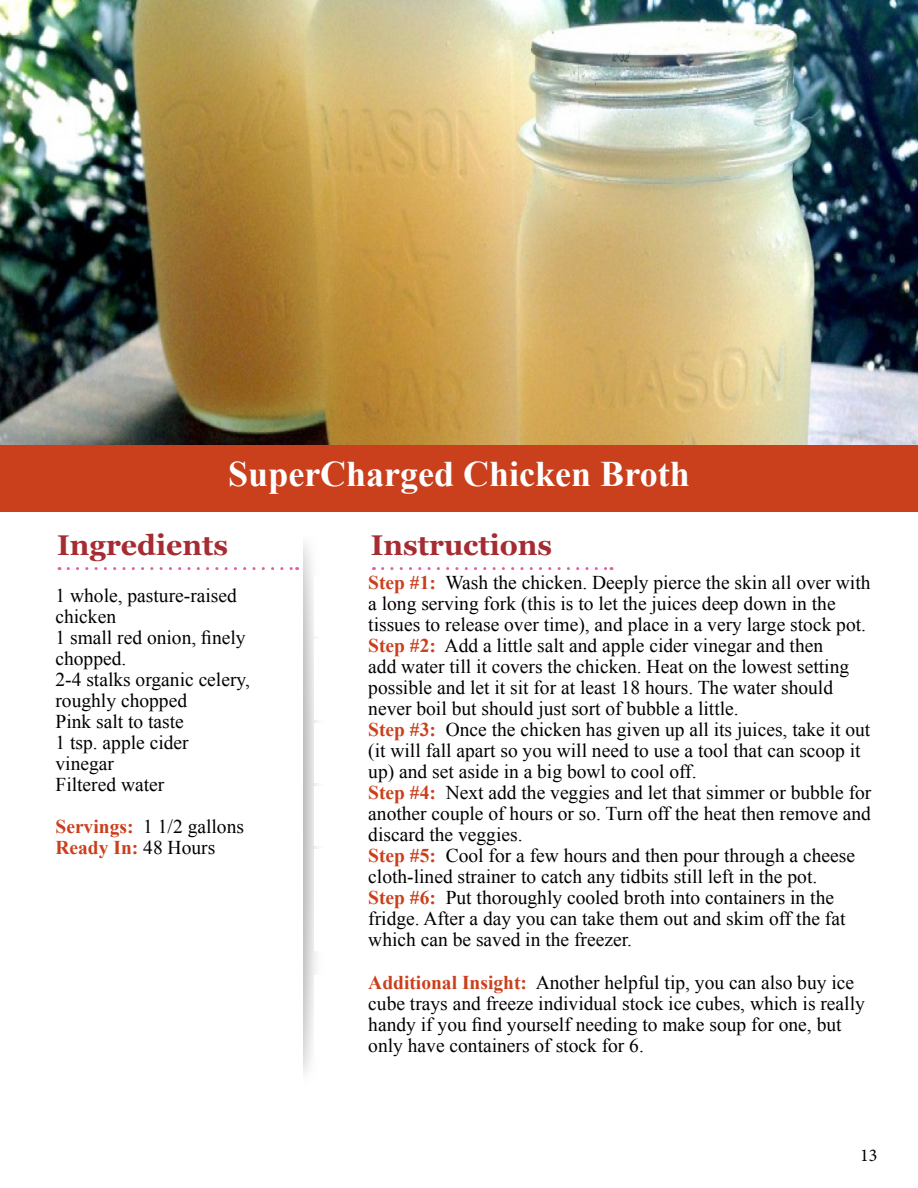
<style>
.page{position:relative;width:918px;height:1188px;background:#fff}
.page>*{position:absolute;margin:0;border:0;box-sizing:border-box;transform-origin:0 0}
.t1{font:700 36px "Times New Roman";color:#fff}
.t2{font:700 28.5px "Georgia";color:#a52c32}
.t3{font:19.5px/21px "Times New Roman";color:#000}
.t4{font:18px "Minion Pro";color:#000}
.s1{font-weight:700;color:#ca3f1c}
</style>
<div class="page">
<img style="left:0;top:0;width:918px;height:445px">
<div style="left:0;top:445px;width:918px;height:67px;background:#ca3f1c"></div>
<svg style="left:68px;top:567px;width:230px;height:3px"></svg>
<svg style="left:383px;top:567px;width:229px;height:3px"></svg>
<h1 class="t1" style="left:228px;top:449px;width:463px">SuperCharged Chicken Broth</h1>
<h2 class="t2" style="left:57px;top:524px;width:172px">Ingredients</h2>
<h2 class="t2" style="left:371px;top:524px;width:183px">Instructions</h2>
<p class="t3" style="left:368px;top:572px;width:505px"><span class="s1">Step #1:</span> Wash the chicken. Deeply pierce the skin all over with a long serving fork (this is to let the juices deep down in the tissues to release over time), and place in a very large stock pot.<br><span class="s1">Step #2:</span> Add a little salt and apple cider vinegar and then<br>add water till it covers the chicken. Heat on the lowest setting possible and let it sit for at least 18 hours. The water should never boil but should just sort of bubble a little.<br><span class="s1">Step #3:</span> Once the chicken has given up all its juices, take it out (it will fall apart so you will need to use a tool that can scoop it up) and set aside in a big bowl to cool off.<br><span class="s1">Step #4:</span> Next add the veggies and let that simmer or bubble for another couple of hours or so. Turn off the heat then remove and discard the veggies.<br><span class="s1">Step #5:</span> Cool for a few hours and then pour through a cheese cloth-lined strainer to catch any tidbits still left in the pot.<br><span class="s1">Step #6:</span> Put thoroughly cooled broth into containers in the fridge. After a day you can take them out and skim off the fat which can be saved in the freezer.</p>
<p class="t3" style="left:368px;top:971px;width:498px"><span class="s1">Additional Insight:</span> Another helpful tip, you can also buy ice cube trays and freeze individual stock ice cubes, which is really handy if you find yourself needing to make soup for one, but only have containers of stock for 6.</p>
<p class="t3" style="left:56px;top:584px;width:196px">1 whole, pasture-raised chicken<br>1 small red onion, finely chopped.<br>2-4 stalks organic celery, roughly chopped<br>Pink salt to taste<br>1 tsp. apple cider vinegar<br>Filtered water</p>
<p class="t3" style="left:56px;top:815px;width:190px"><span class="s1">Servings:</span> 1 1/2 gallons<br><span class="s1">Ready In:</span> 48 Hours</p>
<p class="t4" style="left:860px;top:1143px;width:19px">13</p>
</div>
